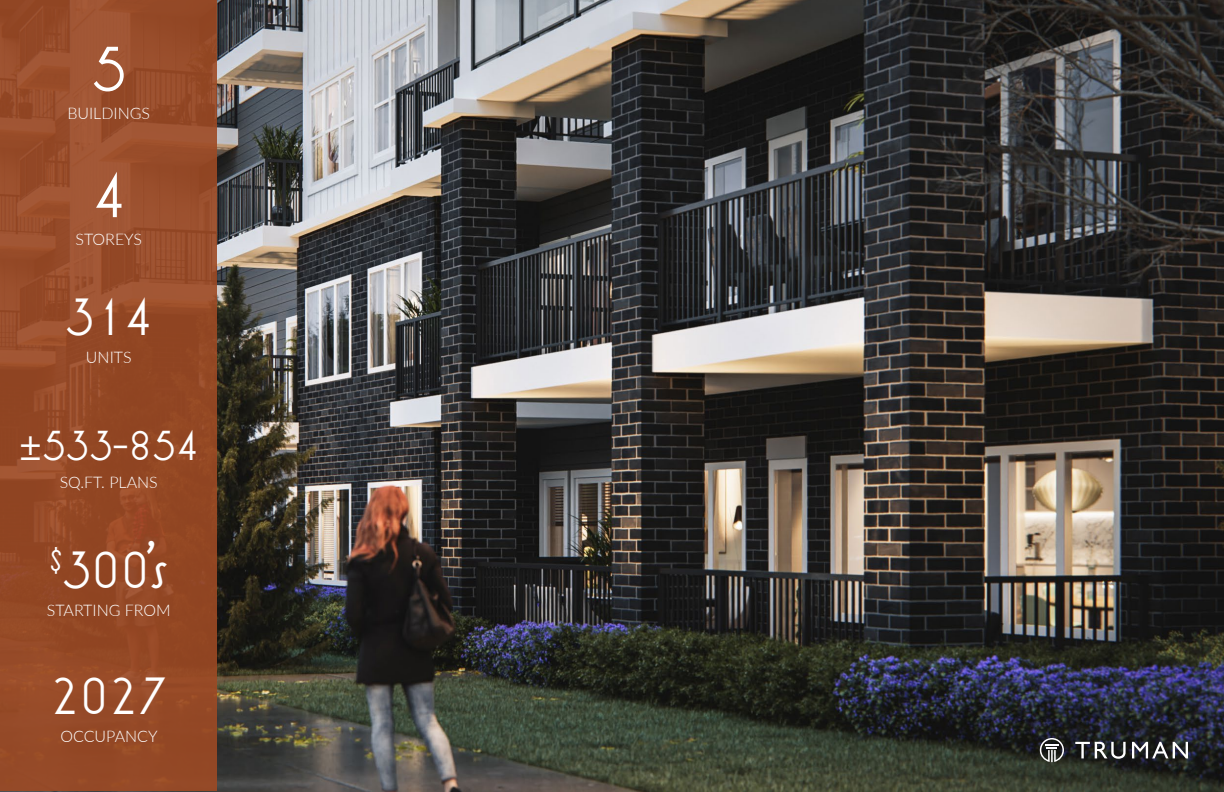
<style>
.page{position:relative;width:1224px;height:792px;background:#fff}
.page>*{position:absolute;margin:0;border:0;box-sizing:border-box;transform-origin:0 0}
.t1{font:60px "LRT Oksana";color:#fff}
.t2{font:50px "LRT Oksana";color:#fff}
.t3{font:40px "LRT Oksana";color:#fff}
.t4{font:300 16px "Lato";color:#fff}
</style>
<div class="page">
<img style="left:217px;top:0;width:1007px;height:792px">
<svg style="left:1040px;top:738px;width:24px;height:24px"></svg>
<svg style="left:1075px;top:742px;width:51px;height:17px"></svg>
<svg style="left:1132px;top:742px;width:56px;height:16px"></svg>
<div style="left:0;top:0;width:217px;height:792px;background:linear-gradient(to right,#984d2a,#954a27)"></div>
<p class="t1" style="left:91px;top:21px;width:37px">5</p>
<p class="t4" style="left:67px;top:102px;width:84px">BUILDINGS</p>
<p class="t1" style="left:91px;top:148px;width:37px">4</p>
<p class="t4" style="left:75px;top:228px;width:68px">STOREYS</p>
<p class="t2" style="left:65px;top:277px;width:89px">314</p>
<p class="t4" style="left:86px;top:346px;width:47px">UNITS</p>
<p class="t3" style="left:19px;top:414px;width:182px">±533-854</p>
<p class="t4" style="left:60px;top:472px;width:100px">SQ.FT. PLANS</p>
<p class="t2" style="left:51px;top:530px;width:118px"><sup>$</sup>300’s</p>
<p class="t4" style="left:47px;top:599px;width:125px">STARTING FROM</p>
<p class="t2" style="left:50px;top:657px;width:119px">2027</p>
<p class="t4" style="left:61px;top:725px;width:99px">OCCUPANCY</p>
</div>
